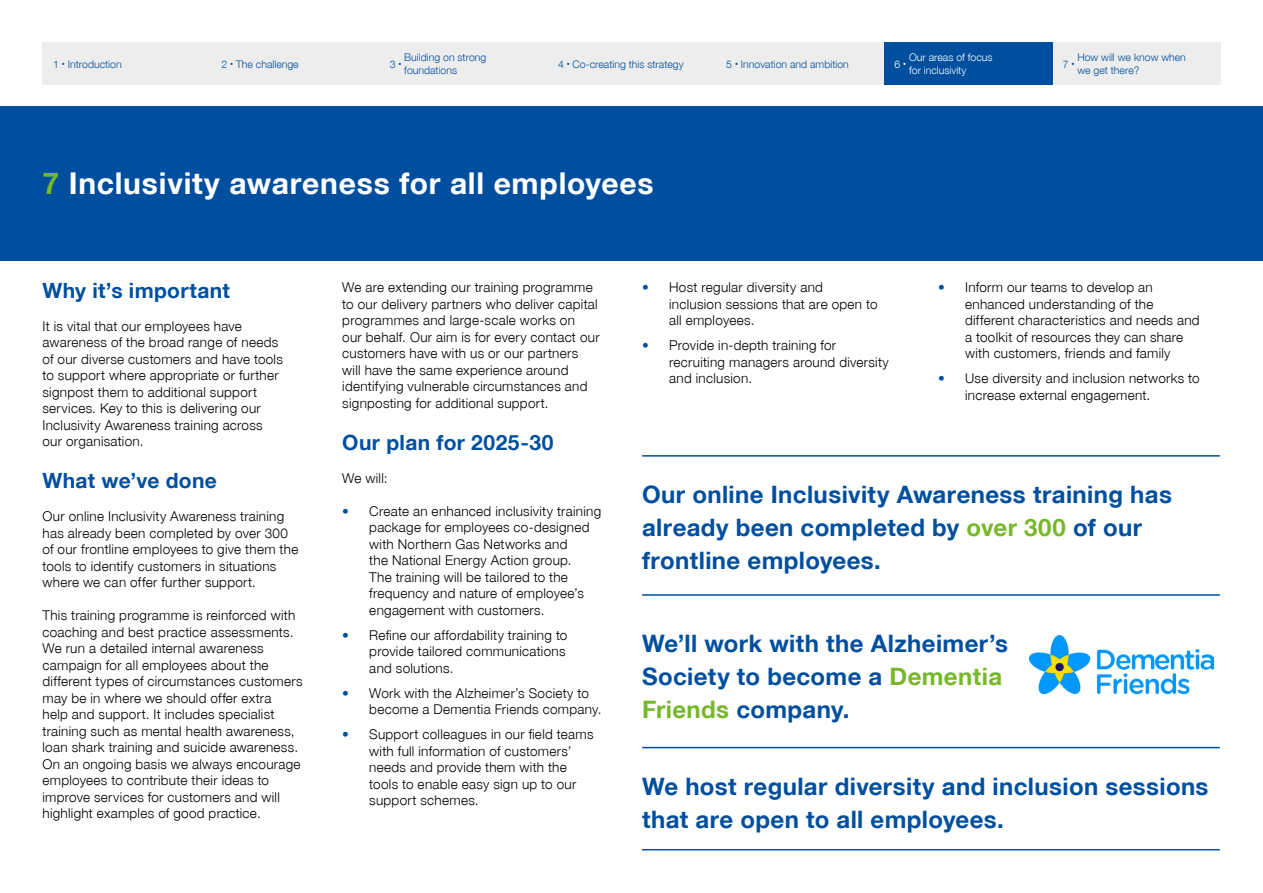
<style>
.page{position:relative;width:1263px;height:893px;background:#fff}
.page>*{position:absolute;margin:0;border:0;box-sizing:border-box;transform-origin:0 0}
.t1{font:30px "Helvetica Neue Bold WHAM";letter-spacing:.025em;color:#fff}
.t2{font:24px/33px "Helvetica Neue Bold WHAM";letter-spacing:.015em;color:#004f9f}
.t3{font:21px "Helvetica Neue Bold WHAM";letter-spacing:.02em;color:#004f9f}
.t4{font:13.5px/16.5px "Helvetica Neue Light WHAM";letter-spacing:.02em;color:#000}
.t5{font:10.5px/12.6px "Helvetica Neue Light WHAM";color:#004f9f}
.t6{font:10.5px/12.6px "Helvetica Neue Light WHAM";color:#fff}
.s1{font-family:"Helvetica Neue Ultra Light WHAM";font-size:6px}
.s2{color:#76b82a}
.s3{font-family:"Helvetica Neue Medium WHAM";color:#004f9f}
</style>
<div class="page">
<div style="left:379px;top:43px;width:168px;height:42px;background:#ededed"></div>
<div style="left:716px;top:43px;width:168px;height:42px;background:#ededed"></div>
<div style="left:547px;top:43px;width:169px;height:42px;background:#ededed"></div>
<div style="left:211px;top:43px;width:168px;height:42px;background:#ededed"></div>
<div style="left:43px;top:43px;width:168px;height:42px;background:#ededed"></div>
<div style="left:1052px;top:43px;width:168px;height:42px;background:#ededed"></div>
<div style="left:884px;top:43px;width:168px;height:42px;background:#004f9f"></div>
<div style="left:0;top:106px;width:1263px;height:155px;background:#004f9f"></div>
<img style="left:1030px;top:635px;width:183px;height:60px">
<hr style="left:642px;top:455px;width:578px;height:2px;background:#004f9f">
<hr style="left:642px;top:594px;width:578px;height:2px;background:#004f9f">
<hr style="left:642px;top:747px;width:578px;height:1px;background:#004f9f">
<hr style="left:642px;top:849px;width:578px;height:1px;background:#004f9f">
<p class="t5" style="left:53px;top:57px;width:70px">1 <span class="s1">•</span> Introduction</p>
<p class="t5" style="left:221px;top:57px;width:79px">2 <span class="s1">•</span> The challenge</p>
<p class="t5" style="left:558px;top:57px;width:127px">4 <span class="s1">•</span> Co-creating this strategy</p>
<p class="t5" style="left:726px;top:57px;width:124px">5 <span class="s1">•</span> Innovation and ambition</p>
<p class="t6" style="left:909px;top:51px;width:85px">Our areas of focus for inclusivity</p>
<p class="t5" style="left:404px;top:51px;width:84px">Building on strong foundations</p>
<p class="t6" style="left:894px;top:57px;width:13px">6 <span class="s1">•</span></p>
<p class="t5" style="left:1077px;top:51px;width:110px">How will we know when we get there?</p>
<p class="t5" style="left:390px;top:57px;width:13px">3 <span class="s1">•</span></p>
<p class="t5" style="left:1063px;top:57px;width:13px">7 <span class="s1">•</span></p>
<h1 class="t1" style="left:43px;top:165px;width:612px"><span class="s2">7</span> Inclusivity awareness for all employees</h1>
<h3 class="t3" style="left:43px;top:277px;width:189px">Why it’s important</h3>
<p class="t4" style="left:43px;top:317px;width:242px">It is vital that our employees have awareness of the broad range of needs of our diverse customers and have tools to support where appropriate or further signpost them to additional support services. Key to this is delivering our Inclusivity Awareness training across our organisation.</p>
<h3 class="t3" style="left:43px;top:468px;width:176px">What we’ve done</h3>
<p class="t4" style="left:43px;top:508px;width:257px">Our online Inclusivity Awareness training has already been completed by over 300 of our frontline employees to give them the tools to identify customers in situations where we can offer further support.</p>
<p class="t4" style="left:43px;top:607px;width:261px">This training programme is reinforced with coaching and best practice assessments.<br>We run a detailed internal awareness campaign for all employees about the different types of circumstances customers may be in where we should offer extra<br>help and support. It includes specialist training such as mental health awareness, loan shark training and suicide awareness.<br>On an ongoing basis we always encourage employees to contribute their ideas to improve services for customers and will highlight examples of good practice.</p>
<p class="t4" style="left:342px;top:279px;width:259px">We are extending our training programme to our delivery partners who deliver capital programmes and large-scale works on<br>our behalf. Our aim is for every contact our customers have with us or our partners will have the same experience around identifying vulnerable circumstances and signposting for additional support.</p>
<h3 class="t3" style="left:342px;top:429px;width:213px">Our plan for 2025-30</h3>
<p class="t4" style="left:342px;top:469px;width:47px">We will:</p>
<p class="t4" style="left:369px;top:502px;width:233px;text-indent:-27px"><span class="s3">•</span> Create an enhanced inclusivity training package for employees co-designed with Northern Gas Networks and<br>the National Energy Action group.<br>The training will be tailored to the frequency and nature of employee’s engagement with customers.</p>
<p class="t4" style="left:369px;top:626px;width:200px;text-indent:-27px"><span class="s3">•</span> Refine our affordability training to provide tailored communications and solutions.</p>
<p class="t4" style="left:369px;top:684px;width:234px;text-indent:-27px"><span class="s3">•</span> Work with the Alzheimer’s Society to become a Dementia Friends company.</p>
<p class="t4" style="left:369px;top:726px;width:226px;text-indent:-27px"><span class="s3">•</span> Support colleagues in our field teams with full information of customers’ needs and provide them with the tools to enable easy sign up to our support schemes.</p>
<p class="t4" style="left:669px;top:279px;width:210px;text-indent:-27px"><span class="s3">•</span> Host regular diversity and inclusion sessions that are open to all employees.</p>
<p class="t4" style="left:669px;top:337px;width:221px;text-indent:-27px"><span class="s3">•</span> Provide in-depth training for recruiting managers around diversity and inclusion.</p>
<p class="t4" style="left:965px;top:279px;width:236px;text-indent:-27px"><span class="s3">•</span> Inform our teams to develop an enhanced understanding of the different characteristics and needs and a toolkit of resources they can share with customers, friends and family</p>
<p class="t4" style="left:965px;top:370px;width:236px;text-indent:-27px"><span class="s3">•</span> Use diversity and inclusion networks to increase external engagement.</p>
<h2 class="t2" style="left:642px;top:477px;width:531px">Our online Inclusivity Awareness training has already been completed by <span class="s2">over 300</span> of our frontline employees.</h2>
<h2 class="t2" style="left:642px;top:626px;width:367px">We’ll work with the Alzheimer’s<br>Society to become a <span class="s2">Dementia<br>Friends</span> company.</h2>
<h2 class="t2" style="left:642px;top:769px;width:568px">We host regular diversity and inclusion sessions that are open to all employees.</h2>
</div>
